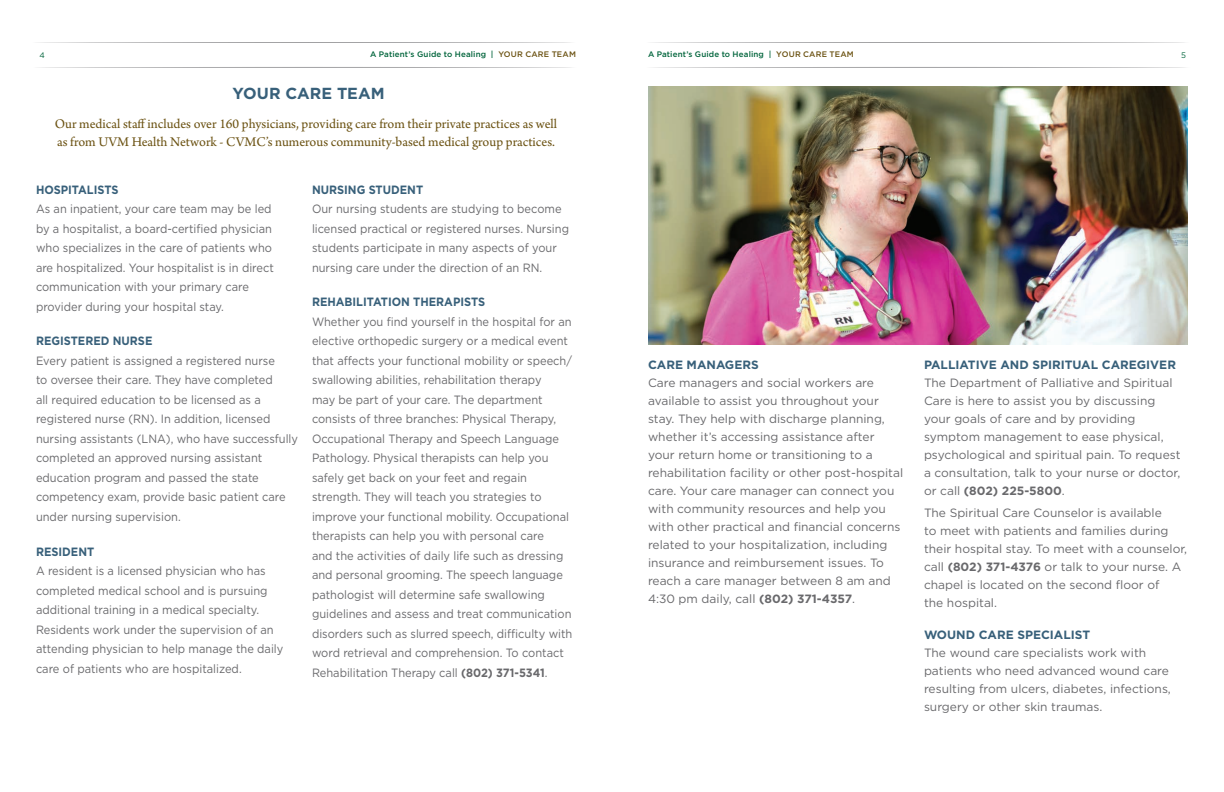
<style>
.page{position:relative;width:1224px;height:792px;background:#fff}
.page>*{position:absolute;margin:0;border:0;box-sizing:border-box;transform-origin:0 0}
.t1{font:700 16px "Gotham";color:#38607a}
.t2{font:14px/18px "Arno Pro";color:#6b5212}
.t3{font:12px/19.5px "Gotham";color:#69696c;scale:.92 1}
.t4{font:12px/18px "Gotham";color:#69696c}
.t5{font:700 12px "Gotham";color:#38607a;scale:.92 1}
.t6{font:700 12px "Gotham";color:#38607a}
.t7{font:500 8px "Gotham";letter-spacing:.02em;color:#00643b}
.t8{font:8px "Gotham";color:#00643b}
.s1{color:#6b5212}
.s2{font-weight:700}
</style>
<div class="page">
<svg style="left:38px;top:42px;width:533px;height:1px"></svg>
<svg style="left:39px;top:67px;width:533px;height:1px"></svg>
<svg style="left:652px;top:42px;width:533px;height:1px"></svg>
<svg style="left:653px;top:67px;width:532px;height:1px"></svg>
<img style="left:648px;top:86px;width:540px;height:259px">
<p class="t8" style="left:40px;top:50px;width:7px">4</p>
<p class="t7" style="left:370px;top:50px;width:207px">A Patient’s Guide to Healing | <span class="s1">YOUR CARE TEAM</span></p>
<p class="t7" style="left:648px;top:50px;width:207px">A Patient’s Guide to Healing | <span class="s1">YOUR CARE TEAM</span></p>
<p class="t8" style="left:1181px;top:50px;width:6px">5</p>
<h1 class="t1" style="left:233px;top:83px;width:154px">YOUR CARE TEAM</h1>
<p class="t2" style="left:55px;top:115px;width:504px">Our medical staff includes over 160 physicians, providing care from their private practices as well as from UVM Health Network - CVMC’s numerous community-based medical group practices.</p>
<p class="t5" style="left:36px;top:182px;width:91px">HOSPITALISTS</p>
<p class="t3" style="left:36px;top:199px;width:260px">As an inpatient, your care team may be led by a hospitalist, a board-certified physician who specializes in the care of patients who are hospitalized. Your hospitalist is in direct communication with your primary care provider during your hospital stay.</p>
<p class="t5" style="left:36px;top:333px;width:128px">REGISTERED NURSE</p>
<p class="t3" style="left:36px;top:350px;width:286px">Every patient is assigned a registered nurse<br>to oversee their care. They have completed<br>all required education to be licensed as a registered nurse (RN). In addition, licensed nursing assistants (LNA), who have successfully completed an approved nursing assistant education program and passed the state competency exam, provide basic patient care under nursing supervision.</p>
<p class="t5" style="left:36px;top:544px;width:65px">RESIDENT</p>
<p class="t3" style="left:36px;top:561px;width:270px">A resident is a licensed physician who has completed medical school and is pursuing additional training in a medical specialty.<br>Residents work under the supervision of an attending physician to help manage the daily care of patients who are hospitalized.</p>
<p class="t5" style="left:312px;top:182px;width:122px">NURSING STUDENT</p>
<p class="t3" style="left:312px;top:199px;width:281px">Our nursing students are studying to become licensed practical or registered nurses. Nursing students participate in many aspects of your nursing care under the direction of an RN.</p>
<p class="t5" style="left:312px;top:294px;width:190px">REHABILITATION THERAPISTS</p>
<p class="t3" style="left:312px;top:311px;width:285px">Whether you find yourself in the hospital for an elective orthopedic surgery or a medical event that affects your functional mobility or speech/ swallowing abilities, rehabilitation therapy<br>may be part of your care. The department consists of three branches: Physical Therapy, Occupational Therapy and Speech Language Pathology. Physical therapists can help you safely get back on your feet and regain strength. They will teach you strategies to improve your functional mobility. Occupational therapists can help you with personal care<br>and the activities of daily life such as dressing and personal grooming. The speech language pathologist will determine safe swallowing guidelines and assess and treat communication disorders such as slurred speech, difficulty with word retrieval and comprehension. To contact Rehabilitation Therapy call <span class="s2">(802) 371-5341</span>.</p>
<p class="t6" style="left:648px;top:357px;width:112px">CARE MANAGERS</p>
<p class="t4" style="left:648px;top:373px;width:257px">Care managers and social workers are available to assist you throughout your stay. They help with discharge planning, whether it’s accessing assistance after your return home or transitioning to a rehabilitation facility or other post-hospital care. Your care manager can connect you with community resources and help you with other practical and financial concerns related to your hospitalization, including insurance and reimbursement issues. To reach a care manager between 8 am and 4:30 pm daily, call <span class="s2">(802) 371-4357</span>.</p>
<p class="t6" style="left:924px;top:357px;width:254px">PALLIATIVE AND SPIRITUAL CAREGIVER</p>
<p class="t4" style="left:924px;top:373px;width:258px">The Department of Palliative and Spiritual Care is here to assist you by discussing your goals of care and by providing symptom management to ease physical, psychological and spiritual pain. To request a consultation, talk to your nurse or doctor, or call <span class="s2">(802) 225-5800</span>.</p>
<p class="t4" style="left:924px;top:504px;width:265px">The Spiritual Care Counselor is available<br>to meet with patients and families during their hospital stay. To meet with a counselor, call <span class="s2">(802) 371-4376</span> or talk to your nurse. A chapel is located on the second floor of<br>the hospital.</p>
<p class="t6" style="left:924px;top:627px;width:168px">WOUND CARE SPECIALIST</p>
<p class="t4" style="left:924px;top:643px;width:248px">The wound care specialists work with patients who need advanced wound care resulting from ulcers, diabetes, infections, surgery or other skin traumas.</p>
</div>
